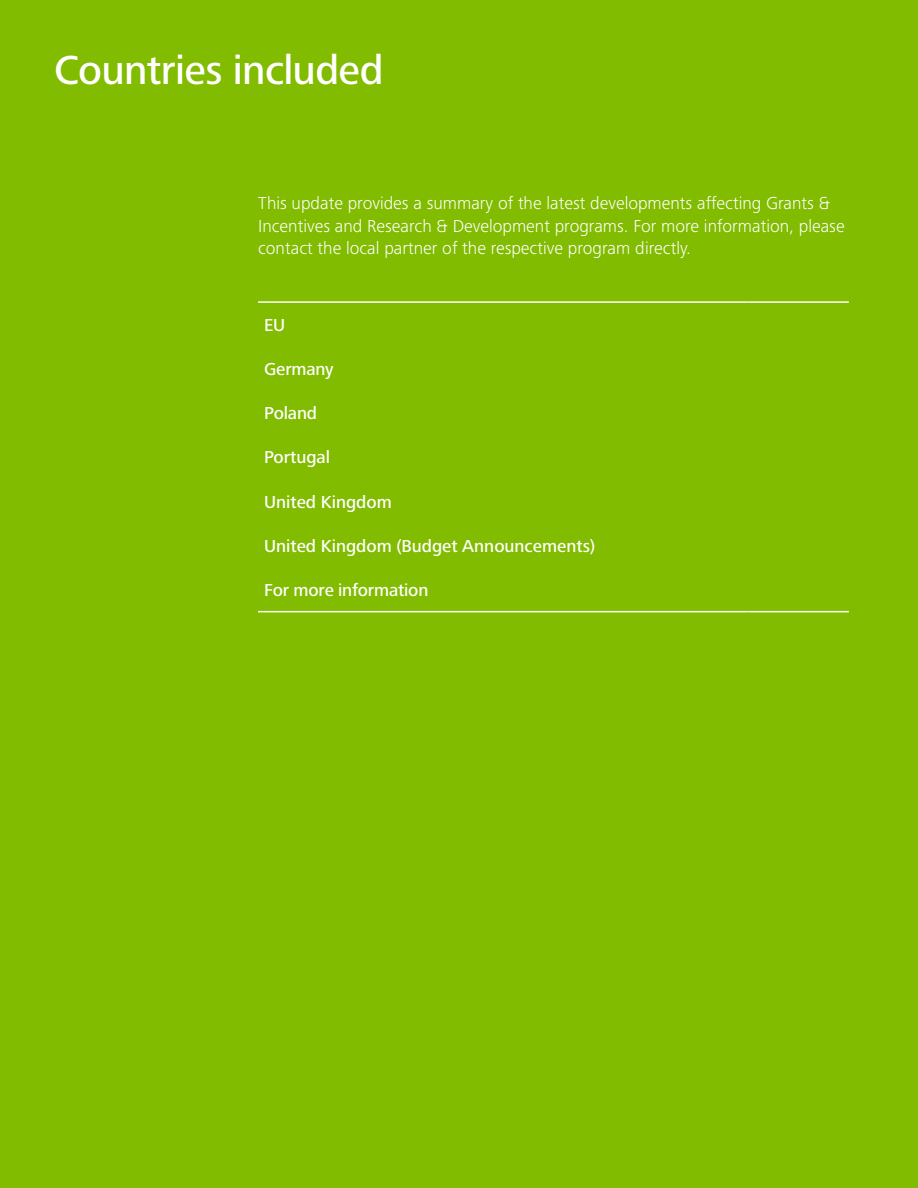
<style>
.page{position:relative;width:918px;height:1188px;background:#81bc00}
.page>*{position:absolute;margin:0;border:0;box-sizing:border-box;transform-origin:0 0}
.t1{font:500 42px "Frutiger Next Pro";letter-spacing:-.015em;color:#fff}
.t2{font:300 18px/22.5px "Frutiger Next Pro";color:#fff}
.t3{font:500 18px "Frutiger Next Pro";color:#fff}
</style>
<div class="page">
<hr style="left:258px;top:301px;width:489px;height:2px;background:#fff">
<hr style="left:747px;top:301px;width:102px;height:2px;background:#fff">
<hr style="left:258px;top:611px;width:489px;height:1px;background:#fff">
<hr style="left:747px;top:611px;width:102px;height:1px;background:#fff">
<h1 class="t1" style="left:54px;top:46px;width:331px">Countries included</h1>
<p class="t2" style="left:258px;top:192px;width:588px">This update provides a summary of the latest developments affecting Grants &amp;<br>Incentives and Research &amp; Development programs. For more information, please contact the local partner of the respective program directly.</p>
<p class="t3" style="left:264px;top:314px;width:23px">EU</p>
<p class="t3" style="left:264px;top:359px;width:71px">Germany</p>
<p class="t3" style="left:264px;top:403px;width:55px">Poland</p>
<p class="t3" style="left:264px;top:447px;width:68px">Portugal</p>
<p class="t3" style="left:264px;top:491px;width:129px">United Kingdom</p>
<p class="t3" style="left:264px;top:536px;width:333px">United Kingdom (Budget Announcements)</p>
<p class="t3" style="left:264px;top:580px;width:166px">For more information</p>
</div>
